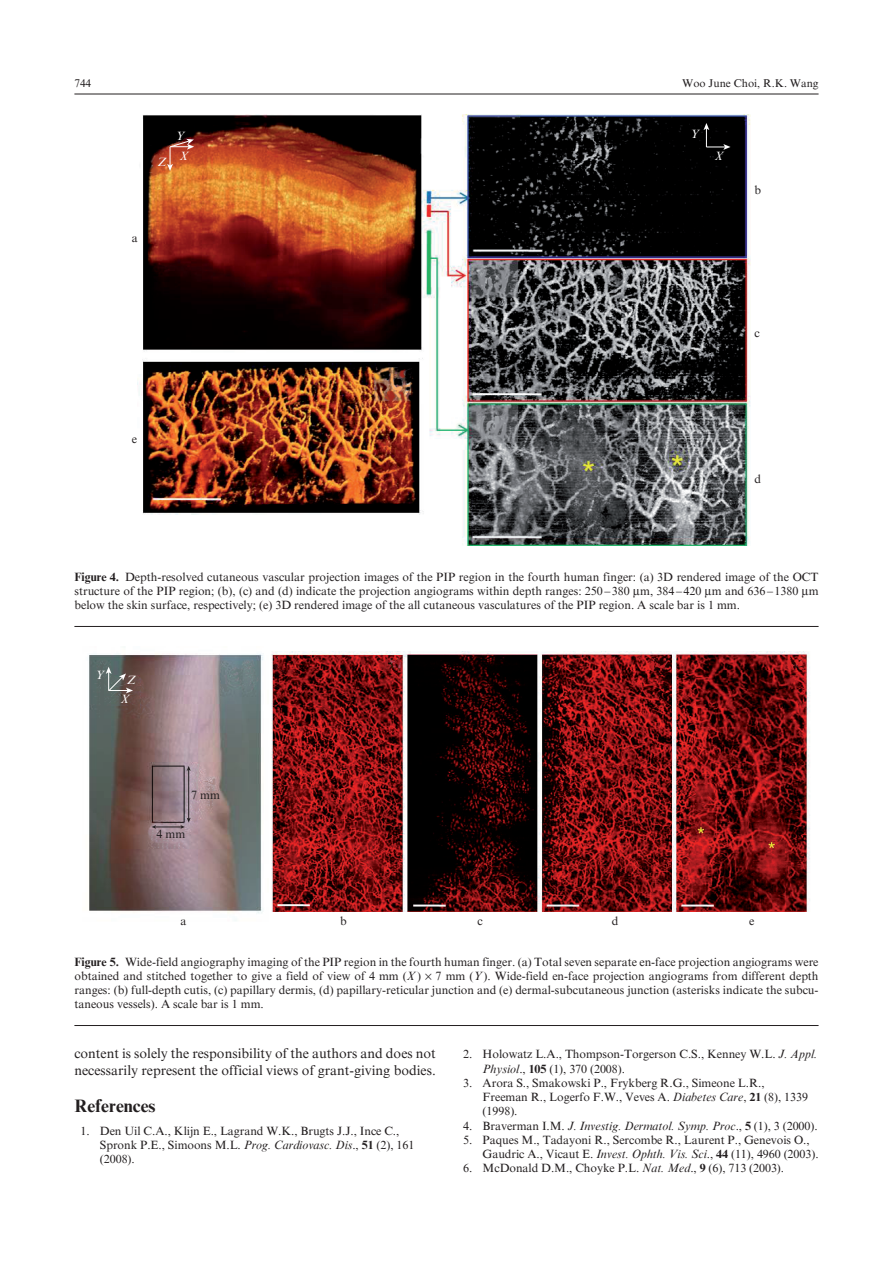
<style>
.page{position:relative;width:893px;height:1263px;background:#fff}
.page>*{position:absolute;margin:0;border:0;box-sizing:border-box;transform-origin:0 0}
.t1{font:700 18px "Times QE";color:#231f20}
.t2{font:13.95px/16.6px "Times QE";color:#231f20}
.t3{font:12px/14.2px "Times QE";letter-spacing:-.005em;color:#231f20}
.t4{font:12px "Times QE Inclined";color:#fff}
.t5{font:11.25px "Times QE";color:#231f20}
.s1{font-weight:700}
.s2{font-family:"Times QE Inclined"}
</style>
<div class="page">
<hr style="left:74px;top:94px;width:745px;height:1px;background:#231f20">
<hr style="left:74px;top:626px;width:745px;height:1px;background:#231f20">
<img style="left:139px;top:115px;width:611px;height:430px">
<svg style="left:167px;top:139px;width:27px;height:32px"></svg>
<svg style="left:703px;top:123px;width:27px;height:27px"></svg>
<hr style="left:74px;top:1025px;width:745px;height:1px;background:#231f20">
<img style="left:89px;top:653px;width:174px;height:268px">
<img style="left:271px;top:651px;width:539px;height:261px">
<svg style="left:106px;top:667px;width:27px;height:26px"></svg>
<hr style="left:188px;top:769px;width:1px;height:50px;background:#231f20">
<svg style="left:187px;top:766px;width:4px;height:5px"></svg>
<svg style="left:152px;top:818px;width:39px;height:11px"></svg>
<p class="t5" style="left:74px;top:77px;width:18px">744</p>
<p class="t5" style="left:682px;top:77px;width:138px">Woo June Choi, R.K. Wang</p>
<p class="t4" style="left:158px;top:156px;width:10px">Z</p>
<p class="t4" style="left:176px;top:130px;width:10px">Y</p>
<p class="t4" style="left:180px;top:149px;width:10px">X</p>
<p class="t3" style="left:132px;top:231px;width:7px">a</p>
<p class="t3" style="left:132px;top:432px;width:7px">e</p>
<p class="t4" style="left:690px;top:127px;width:10px">Y</p>
<p class="t4" style="left:715px;top:150px;width:10px">X</p>
<p class="t3" style="left:754px;top:182px;width:8px">b</p>
<p class="t3" style="left:754px;top:326px;width:7px">c</p>
<p class="t3" style="left:754px;top:471px;width:8px">d</p>
<p class="t3" style="left:74px;top:570px;width:746px;text-align:justify"><span class="s1">Figure 4.</span> Depth-resolved cutaneous vascular projection images of the PIP region in the fourth human finger: (a) 3D rendered image of the OCT structure of the PIP region; (b), (c) and (d) indicate the projection angiograms within depth ranges: 250–380 m, 384–420 m and 636–1380 m below the skin surface, respectively; (e) 3D rendered image of the all cutaneous vasculatures of the PIP region. A scale bar is 1 mm.</p>
<p class="t4" style="left:96px;top:668px;width:10px">Y</p>
<p class="t4" style="left:127px;top:673px;width:10px">Z</p>
<p class="t4" style="left:121px;top:693px;width:10px">X</p>
<p class="t3" style="left:191px;top:788px;width:30px">7 mm</p>
<p class="t3" style="left:156px;top:827px;width:30px">4 mm</p>
<p class="t3" style="left:180px;top:914px;width:7px">a</p>
<p class="t3" style="left:340px;top:914px;width:8px">b</p>
<p class="t3" style="left:477px;top:914px;width:7px">c</p>
<p class="t3" style="left:612px;top:914px;width:8px">d</p>
<p class="t3" style="left:749px;top:914px;width:7px">e</p>
<p class="t3" style="left:74px;top:954px;width:746px;text-align:justify"><span class="s1">Figure 5.</span> Wide-field angiography imaging of the PIP region in the fourth human finger. (a) Total seven separate en-face projection angiograms were obtained and stitched together to give a field of view of 4 mm (<span class="s2">X</span>) 7 mm (<span class="s2">Y</span>). Wide-field en-face projection angiograms from different depth ranges: (b) full-depth cutis, (c) papillary dermis, (d) papillary-reticular junction and (e) dermal-subcutaneous junction (asterisks indicate the subcu&shy;taneous vessels). A scale bar is 1 mm.</p>
<p class="t2" style="left:74px;top:1045px;width:363px">content is solely the responsibility of the authors and does not necessarily represent the official views of grant-giving bodies.</p>
<h1 class="t1" style="left:74px;top:1096px;width:83px">References</h1>
<p class="t3" style="left:100px;top:1124px;width:316px;text-indent:-20px">1. Den Uil C.A., Klijn E., Lagrand W.K., Brugts J.J., Ince C.,<br>Spronk P.E., Simoons M.L. <span class="s2">Prog. Cardiovasc. Dis</span>., <span class="s1">51</span> (2), 161 (2008).</p>
<p class="t3" style="left:483px;top:1047px;width:336px;text-indent:-19px">2. Holowatz L.A., Thompson-Torgerson C.S., Kenney W.L. <span class="s2">J. Appl.<br>Physiol</span>., <span class="s1">105</span> (1), 370 (2008).</p>
<p class="t3" style="left:483px;top:1076px;width:327px;text-indent:-20px">3. Arora S., Smakowski P., Frykberg R.G., Simeone L.R.,<br>Freeman R., Logerfo F.W., Veves A. <span class="s2">Diabetes Care</span>, <span class="s1">21</span> (8), 1339 (1998).</p>
<p class="t3" style="left:463px;top:1118px;width:356px">4. Braverman I.M. <span class="s2">J. Investig. Dermatol. Symp. Proc</span>., <span class="s1">5</span> (1), 3 (2000).</p>
<p class="t3" style="left:483px;top:1133px;width:337px;text-indent:-20px">5. Paques M., Tadayoni R., Sercombe R., Laurent P., Genevois O.,<br>Gaudric A., Vicaut E. <span class="s2">Invest. Ophth. Vis. Sci</span>., <span class="s1">44</span> (11), 4960 (2003).</p>
<p class="t3" style="left:463px;top:1161px;width:322px">6. McDonald D.M., Choyke P.L. <span class="s2">Nat. Med</span>., <span class="s1">9</span> (6), 713 (2003).</p>
</div>
